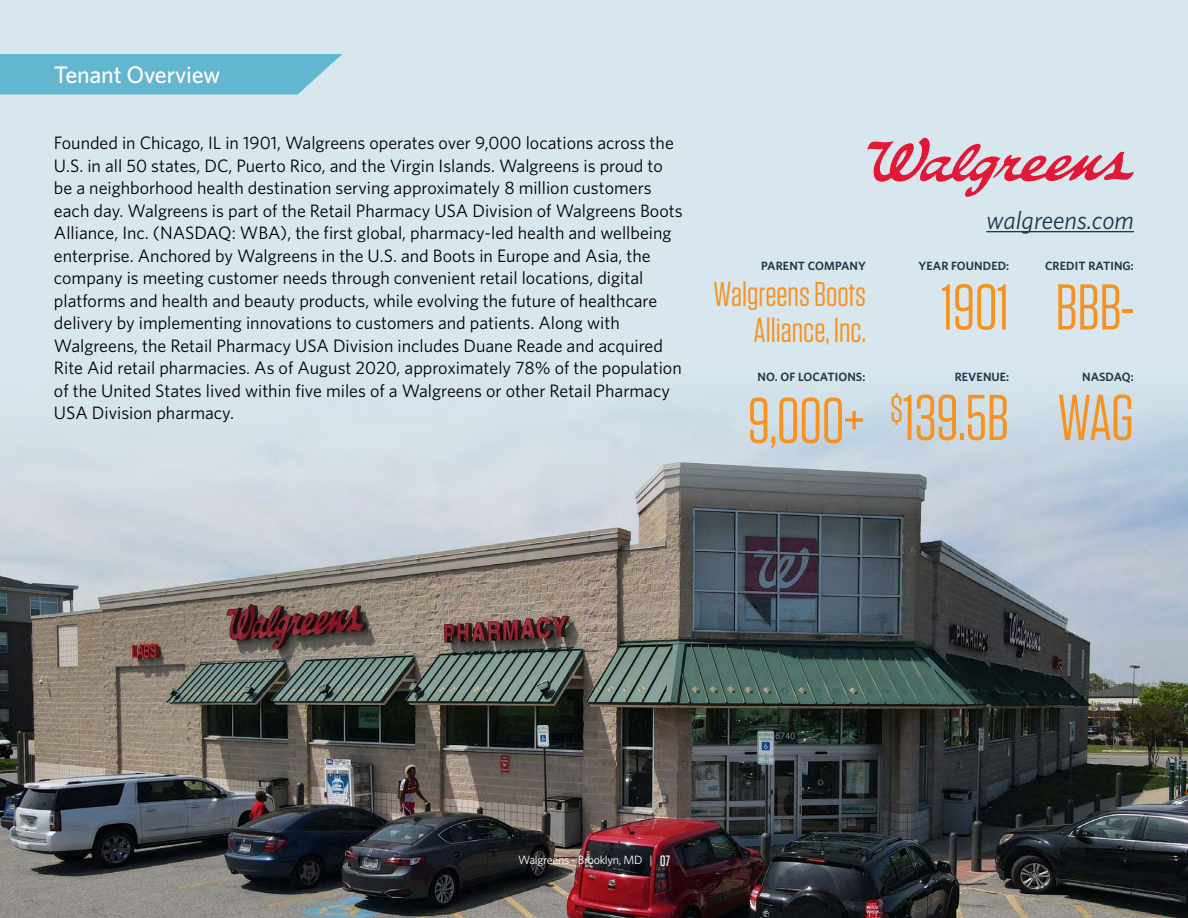
<style>
.page{position:relative;width:1188px;height:918px;background:#d7e7ed}
.page>*{position:absolute;margin:0;border:0;box-sizing:border-box;transform-origin:0 0}
.t1{font:64.5px "Tungsten";letter-spacing:-.01em;color:#f79221}
.t2{font:34.5px/36px "Tungsten";color:#f79221;text-align:right}
.t3{font:italic 25.5px "Whitney";color:#1d374b}
.t4{font:500 24px "Whitney";letter-spacing:-.01em;color:#fff}
.t5{font:18px/22.5px "Whitney";color:#000}
.t6{font:600 12px "Whitney";letter-spacing:.01em;color:#1d374b}
.t7{font:12px "Whitney";letter-spacing:-.025em;color:#fff}
.s1{font-family:"Tungsten";font-weight:500;font-size:15px}
</style>
<div class="page">
<img style="left:0;top:399px;width:1188px;height:519px">
<div style="left:0;top:54px;width:342px;height:40px;background:#63b6cf"></div>
<hr style="left:986px;top:231px;width:148px;height:1px;background:#1d374b">
<svg style="left:867px;top:137px;width:267px;height:60px"></svg>
<h3 class="t4" style="left:54px;top:64px;width:168px">Tenant Overview</h3>
<p class="t5" style="left:54px;top:133px;width:630px">Founded in Chicago, IL in 1901, Walgreens operates over 9,000 locations across the U.S. in all 50 states, DC, Puerto Rico, and the Virgin Islands. Walgreens is proud to be a neighborhood health destination serving approximately 8 million customers each day. Walgreens is part of the Retail Pharmacy USA Division of Walgreens Boots Alliance, Inc. (NASDAQ: WBA), the first global, pharmacy-led health and wellbeing enterprise. Anchored by Walgreens in the U.S. and Boots in Europe and Asia, the company is meeting customer needs through convenient retail locations, digital platforms and health and beauty products, while evolving the future of healthcare delivery by implementing innovations to customers and patients. Along with Walgreens, the Retail Pharmacy USA Division includes Duane Reade and acquired Rite Aid retail pharmacies. As of August 2020, approximately 78% of the population of the United States lived within five miles of a Walgreens or other Retail Pharmacy USA Division pharmacy.</p>
<p class="t6" style="left:761px;top:261px;width:106px">PARENT COMPANY</p>
<h2 class="t2" style="left:713px;top:277px;width:154px">Walgreens Boots<br>Alliance, Inc.</h2>
<p class="t6" style="left:758px;top:371px;width:110px">NO. OF LOCATIONS:</p>
<h1 class="t1" style="left:748px;top:391px;width:118px">9,000+</h1>
<h3 class="t3" style="left:986px;top:209px;width:149px">walgreens.com</h3>
<p class="t6" style="left:919px;top:261px;width:92px">YEAR FOUNDED:</p>
<h1 class="t1" style="left:941px;top:278px;width:70px">1901</h1>
<p class="t6" style="left:955px;top:371px;width:56px">REVENUE:</p>
<h1 class="t1" style="left:890px;top:388px;width:121px"><sup>$</sup>139.5B</h1>
<p class="t6" style="left:1045px;top:261px;width:90px">CREDIT RATING:</p>
<h1 class="t1" style="left:1055px;top:278px;width:80px">BBB-</h1>
<p class="t6" style="left:1082px;top:371px;width:53px">NASDAQ:</p>
<h1 class="t1" style="left:1057px;top:388px;width:78px">WAG</h1>
<p class="t7" style="left:518px;top:854px;width:153px">Walgreens - Brooklyn, MD | <span class="s1">07</span></p>
</div>
